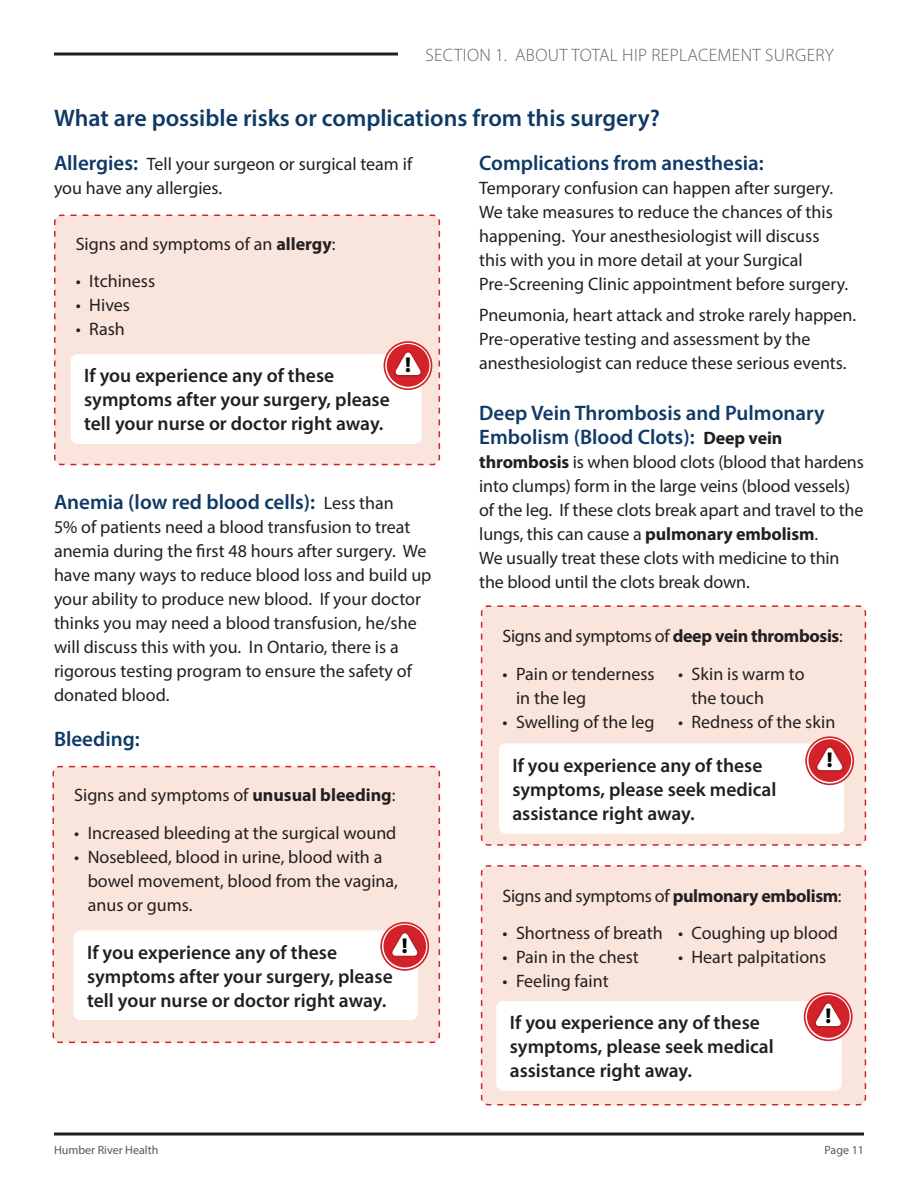
<style>
.page{position:relative;width:918px;height:1188px;background:#fff}
.page>*{position:absolute;margin:0;border:0;box-sizing:border-box;transform-origin:0 0}
.Subheading{font:600 24px "Myriad Pro";color:#103a66}
.Table_Header{font:600 21px/24px "Myriad Pro";color:#103a66}
.Body_Text{font:600 19.5px/24px "Myriad Pro";color:#231f20}
.Table_Header-2{font:18px/24px "Myriad Pro";color:#231f20}
.Body_Text-2{font:18px/24px "Myriad Pro";color:#231f20}
.Body_Text-3{font:18px "Myriad Pro";letter-spacing:-.02em;color:#231f20}
.t1{font:300 18px "Myriad Pro";letter-spacing:.02em;color:#636366}
.t2{font:12px "Myriad Pro";color:#57585a}
.s1{font-weight:600;font-size:21px;color:#103a66}
.s2{font-weight:700;font-size:18px;color:#231f20}
.s3{font-weight:700}
.s4{font-weight:400;font-size:18px;color:#231f20}
</style>
<div class="page">
<svg style="left:54px;top:52px;width:344px;height:4px"></svg>
<svg style="left:54px;top:1132px;width:810px;height:4px;background:#595657"></svg>
<div style="left:54px;top:214px;width:387px;height:252px;background:#f9e5dc"></div>
<div style="left:71px;top:354px;width:351px;height:90px;background:#fff;border-radius:7px"></div>
<div style="left:480px;top:605px;width:387px;height:241px;background:#f9e5dc"></div>
<div style="left:499px;top:743px;width:345px;height:91px;background:#fff;border-radius:7px"></div>
<div style="left:480px;top:865px;width:387px;height:241px;background:#f9e5dc"></div>
<div style="left:496px;top:1001px;width:346px;height:90px;background:#fff;border-radius:7px"></div>
<svg style="left:384px;top:342px;width:48px;height:47px"></svg>
<div style="left:384px;top:341px;width:48px;height:49px;border:2px solid #d1232a;border-radius:50%"></div>
<div style="left:387px;top:344px;width:42px;height:43px;background:#d3222a;border-radius:50%"></div>
<img style="left:394px;top:351px;width:28px;height:26px">
<div style="left:52px;top:765px;width:389px;height:279px;background:#f9e5dc"></div>
<div style="left:74px;top:930px;width:344px;height:90px;background:#fff;border-radius:7px"></div>
<svg style="left:381px;top:923px;width:47px;height:47px"></svg>
<div style="left:380px;top:922px;width:49px;height:49px;border:2px solid #d1232a;border-radius:50%"></div>
<div style="left:384px;top:925px;width:42px;height:42px;background:#d3222a;border-radius:50%"></div>
<svg style="left:806px;top:737px;width:47px;height:47px"></svg>
<div style="left:805px;top:736px;width:49px;height:49px;border:2px solid #d1232a;border-radius:50%"></div>
<div style="left:808px;top:739px;width:43px;height:43px;background:#d3222a;border-radius:50%"></div>
<img style="left:817px;top:745px;width:28px;height:27px">
<svg style="left:805px;top:993px;width:47px;height:47px"></svg>
<div style="left:804px;top:992px;width:49px;height:49px;border:2px solid #d1232a;border-radius:50%"></div>
<div style="left:807px;top:995px;width:43px;height:43px;background:#d3222a;border-radius:50%"></div>
<img style="left:813px;top:1001px;width:28px;height:27px">
<svg style="left:395px;top:352px;width:26px;height:23px"></svg>
<svg style="left:391px;top:933px;width:27px;height:23px"></svg>
<svg style="left:816px;top:747px;width:27px;height:23px"></svg>
<svg style="left:815px;top:1003px;width:27px;height:23px"></svg>
<p class="t1" style="left:425px;top:44px;width:410px">SECTION 1. ABOUT TOTAL HIP REPLACEMENT SURGERY</p>
<p class="Subheading" style="left:54px;top:103px;width:607px">What are possible risks or complications from this surgery?</p>
<p class="Table_Header-2" style="left:54px;top:152px;width:360px"><span class="s1">Allergies:</span> Tell your surgeon or surgical team if you have any allergies.</p>
<p class="Table_Header" style="left:479px;top:151px;width:286px">Complications from anesthesia:</p>
<p class="Table_Header-2" style="left:479px;top:176px;width:371px">Temporary confusion can happen after surgery.<br>We take measures to reduce the chances of this happening. Your anesthesiologist will discuss this with you in more detail at your Surgical Pre-Screening Clinic appointment before surgery.</p>
<p class="Body_Text-2" style="left:479px;top:303px;width:379px">Pneumonia, heart attack and stroke rarely happen.<br>Pre-operative testing and assessment by the anesthesiologist can reduce these serious events.</p>
<p class="Table_Header" style="left:479px;top:400px;width:347px">Deep Vein Thrombosis and Pulmonary<br>Embolism (Blood Clots): <span class="s2">Deep vein</span></p>
<p class="Table_Header-2" style="left:479px;top:450px;width:386px"><span class="s3">thrombosis</span> is when blood clots (blood that hardens into clumps) form in the large veins (blood vessels) of the leg. If these clots break apart and travel to the lungs, this can cause a <span class="s3">pulmonary embolism</span>.<br>We usually treat these clots with medicine to thin the blood until the clots break down.</p>
<p class="Body_Text-2" style="left:76px;top:231px;width:261px">Signs and symptoms of an <span class="s3">allergy</span>:</p>
<p class="Table_Header-2" style="left:76px;top:269px;width:81px">• Itchiness</p>
<p class="Table_Header-2" style="left:76px;top:293px;width:56px">• Hives</p>
<p class="Table_Header-2" style="left:76px;top:317px;width:51px">• Rash</p>
<p class="Body_Text" style="left:84px;top:363px;width:307px">If you experience any of these symptoms after your surgery, please tell your nurse or doctor right away.</p>
<p class="Table_Header" style="left:54px;top:490px;width:341px">Anemia (low red blood cells): <span class="s4">Less than</span></p>
<p class="Table_Header-2" style="left:54px;top:515px;width:379px">5% of patients need a blood transfusion to treat anemia during the first 48 hours after surgery. We have many ways to reduce blood loss and build up your ability to produce new blood. If your doctor thinks you may need a blood transfusion, he/she will discuss this with you. In Ontario, there is a rigorous testing program to ensure the safety of donated blood.</p>
<p class="Table_Header" style="left:54px;top:726px;width:87px">Bleeding:</p>
<p class="Body_Text-3" style="left:503px;top:625px;width:342px">Signs and symptoms of <span class="s3">deep vein thrombosis</span>:</p>
<p class="Table_Header-2" style="left:516px;top:661px;width:140px;text-indent:-14px">• Pain or tenderness in the leg</p>
<p class="Table_Header-2" style="left:503px;top:709px;width:153px">• Swelling of the leg</p>
<p class="Table_Header-2" style="left:692px;top:661px;width:115px;text-indent:-14px">• Skin is warm to the touch</p>
<p class="Table_Header-2" style="left:678px;top:709px;width:159px">• Redness of the skin</p>
<p class="Body_Text" style="left:512px;top:752px;width:266px">If you experience any of these symptoms, please seek medical assistance right away.</p>
<p class="Body_Text-2" style="left:74px;top:783px;width:323px">Signs and symptoms of <span class="s3">unusual bleeding</span>:</p>
<p class="Table_Header-2" style="left:74px;top:820px;width:324px">• Increased bleeding at the surgical wound</p>
<p class="Table_Header-2" style="left:88px;top:844px;width:312px;text-indent:-14px">• Nosebleed, blood in urine, blood with a bowel movement, blood from the vagina, anus or gums.</p>
<p class="Body_Text" style="left:87px;top:940px;width:307px">If you experience any of these symptoms after your surgery, please tell your nurse or doctor right away.</p>
<p class="Body_Text-3" style="left:503px;top:885px;width:341px">Signs and symptoms of <span class="s3">pulmonary embolism</span>:</p>
<p class="Table_Header-2" style="left:503px;top:921px;width:162px">• Shortness of breath</p>
<p class="Table_Header-2" style="left:503px;top:945px;width:138px">• Pain in the chest</p>
<p class="Table_Header-2" style="left:503px;top:969px;width:108px">• Feeling faint</p>
<p class="Table_Header-2" style="left:678px;top:921px;width:162px">• Coughing up blood</p>
<p class="Table_Header-2" style="left:678px;top:945px;width:150px">• Heart palpitations</p>
<p class="Body_Text" style="left:510px;top:1010px;width:266px">If you experience any of these symptoms, please seek medical assistance right away.</p>
<p class="t2" style="left:54px;top:1143px;width:106px">Humber River Health</p>
<p class="t2" style="left:825px;top:1143px;width:41px">Page 11</p>
</div>
